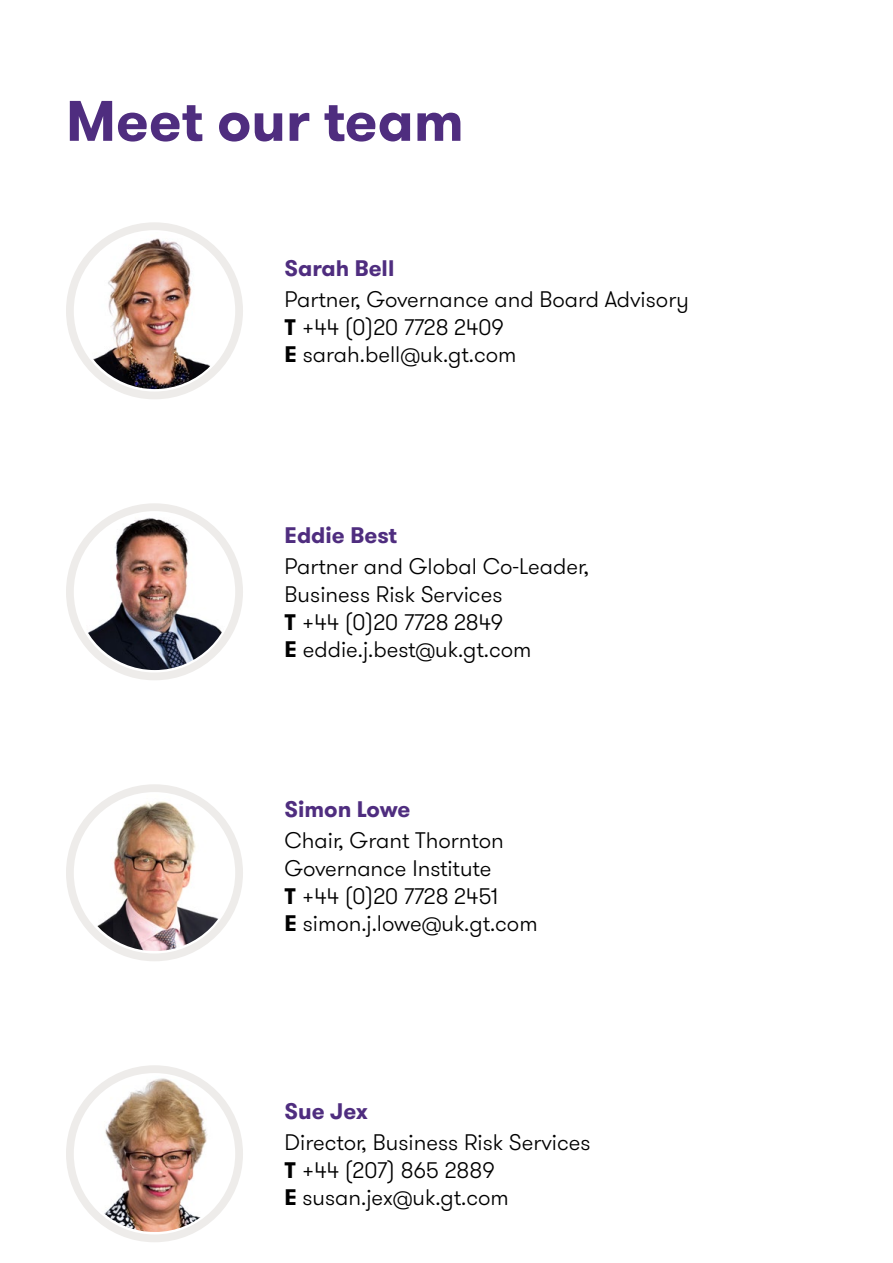
<style>
.page{position:relative;width:893px;height:1263px;background:#fff}
.page>*{position:absolute;margin:0;border:0;box-sizing:border-box;transform-origin:0 0}
.headiing_2{font:700 57px "GT Walsheim Pro";color:#4f2d7f}
.body{font:300 22.5px/27.8px "GT Walsheim Pro";color:#000}
.Name{font:700 22.5px "GT Walsheim Pro";color:#4f2d7f}
.body-2{font:700 22.5px "GT Walsheim Pro";color:#4f2d7f}
.s1{font-weight:700}
</style>
<div class="page">
<img style="left:76px;top:232px;width:157px;height:157px;border-radius:79px">
<div style="left:66px;top:222px;width:177px;height:177px;border:8px solid #eeecea;border-radius:50%"></div>
<img style="left:76px;top:794px;width:157px;height:157px;border-radius:79px">
<div style="left:66px;top:784px;width:177px;height:177px;border:8px solid #eeecea;border-radius:50%"></div>
<img style="left:76px;top:513px;width:157px;height:157px;border-radius:79px">
<div style="left:66px;top:503px;width:177px;height:177px;border:8px solid #eeecea;border-radius:50%"></div>
<img style="left:76px;top:1075px;width:157px;height:157px;border-radius:79px">
<div style="left:66px;top:1065px;width:177px;height:177px;border:8px solid #eeecea;border-radius:50%"></div>
<p class="headiing_2" style="left:66px;top:84px;width:399px">Meet our team</p>
<p class="Name" style="left:284px;top:254px;width:111px">Sarah Bell</p>
<p class="body" style="left:284px;top:286px;width:406px">Partner, Governance and Board Advisory<br><span class="s1">T</span> +44 (0)20 7728 2409<br><span class="s1">E</span> sarah.bell@uk.gt.com</p>
<p class="body-2" style="left:284px;top:521px;width:114px">Eddie Best</p>
<p class="body" style="left:284px;top:553px;width:306px">Partner and Global Co-Leader,<br>Business Risk Services<br><span class="s1">T</span> +44 (0)20 7728 2849<br><span class="s1">E</span> eddie.j.best@uk.gt.com</p>
<p class="Name" style="left:284px;top:795px;width:127px">Simon Lowe</p>
<p class="body" style="left:284px;top:827px;width:255px">Chair, Grant Thornton<br>Governance Institute<br><span class="s1">T</span> +44 (0)20 7728 2451<br><span class="s1">E</span> simon.j.lowe@uk.gt.com</p>
<p class="Name" style="left:284px;top:1096px;width:85px">Sue Jex</p>
<p class="body" style="left:284px;top:1129px;width:308px">Director, Business Risk Services<br><span class="s1">T</span> +44 (207) 865 2889<br><span class="s1">E</span> susan.jex@uk.gt.com</p>
</div>
